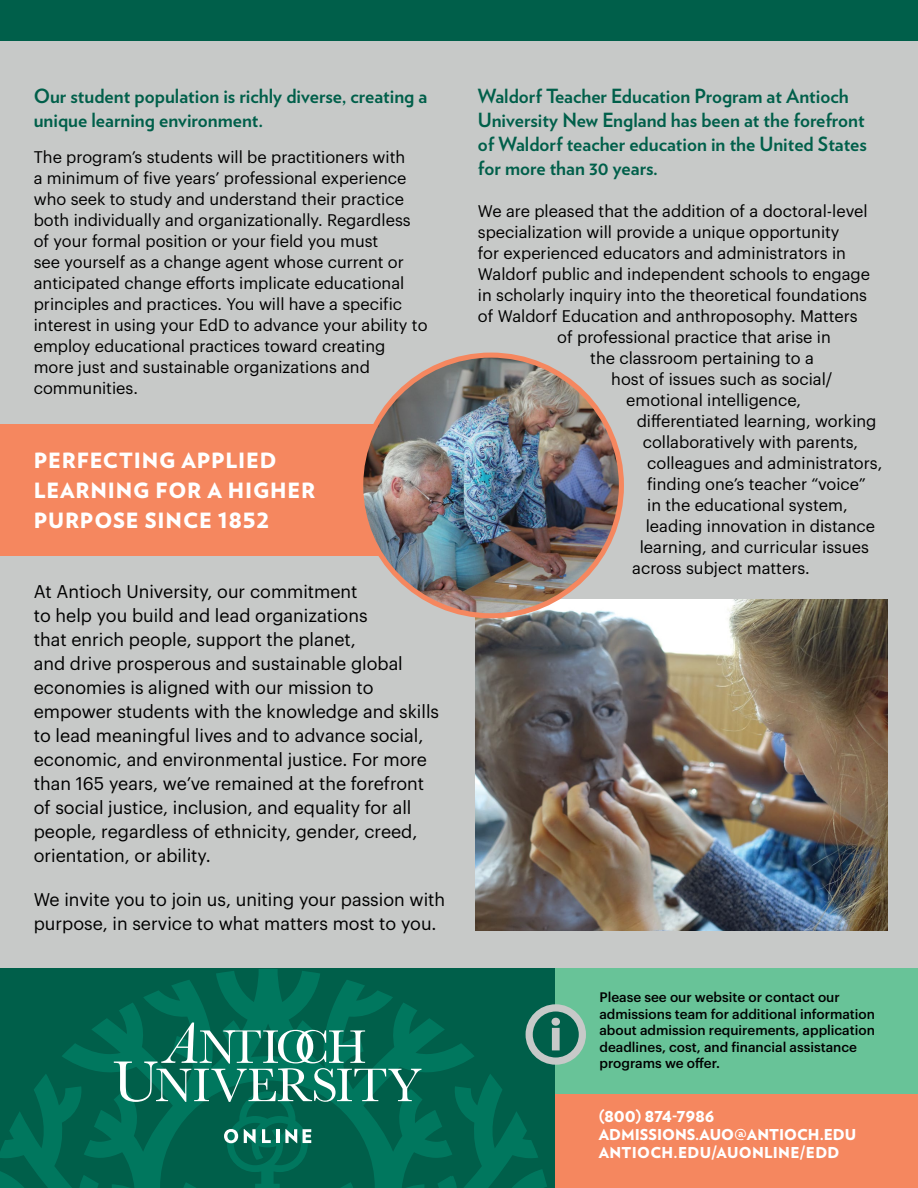
<style>
.page{position:relative;width:918px;height:1188px;background:#fff}
.page>*{position:absolute;margin:0;border:0;box-sizing:border-box;transform-origin:0 0}
.t1{font:900 21px/30px "Verlag";letter-spacing:.04em;color:#fff}
.t2{font:700 19.5px/24px "Verlag";color:#005f4a}
.t3{font:18px/24px "Graphik";color:#000}
.t4{font:16.5px/21px "Graphik";color:#000}
.t5{font:900 15px/18px "Verlag";color:#fff}
.t6{font:500 13.5px/16.5px "Graphik";color:#000}
</style>
<div class="page">
<div style="left:0;top:34px;width:918px;height:935px;background:#c7c9c8"></div>
<div style="left:0;top:0;width:918px;height:40px;background:#005f4a"></div>
<div style="left:556px;top:969px;width:362px;height:219px;background:#68c398"></div>
<svg style="left:529px;top:1008px;width:53px;height:53px"></svg>
<div style="left:526px;top:1004px;width:60px;height:61px;border:7px solid #c7c9c8;border-radius:50%"></div>
<svg style="left:556px;top:1018px;width:4px;height:32px"></svg>
<div style="left:556px;top:1094px;width:362px;height:94px;background:#f5875f"></div>
<svg style="left:0;top:969px;width:556px;height:219px;background:#026650"></svg>
<svg style="left:114px;top:1023px;width:307px;height:165px;background:#187863"></svg>
<div style="left:0;top:424px;width:451px;height:132px;background:#f5875f"></div>
<img style="left:476px;top:599px;width:411px;height:332px">
<img style="left:361px;top:355px;width:260px;height:261px;border-radius:130px">
<p class="t2" style="left:34px;top:83px;width:395px">Our student population is richly diverse, creating a unique learning environment.</p>
<p class="t4" style="left:34px;top:145px;width:395px">The program’s students will be practitioners with<br>a minimum of five years’ professional experience who seek to study and understand their practice both individually and organizationally. Regardless of your formal position or your field you must<br>see yourself as a change agent whose current or anticipated change efforts implicate educational principles and practices. You will have a specific interest in using your EdD to advance your ability to employ educational practices toward creating more just and sustainable organizations and communities.</p>
<p class="t1" style="left:34px;top:444px;width:283px">PERFECTING APPLIED<br>LEARNING FOR A HIGHER<br>PURPOSE SINCE 1852</p>
<p class="t3" style="left:34px;top:578px;width:407px">At Antioch University, our commitment<br>to help you build and lead organizations<br>that enrich people, support the planet,<br>and drive prosperous and sustainable global economies is aligned with our mission to empower students with the knowledge and skills to lead meaningful lives and to advance social, economic, and environmental justice. For more than 165 years, we’ve remained at the forefront of social justice, inclusion, and equality for all people, regardless of ethnicity, gender, creed, orientation, or ability.</p>
<p class="t3" style="left:34px;top:886px;width:413px">We invite you to join us, uniting your passion with purpose, in service to what matters most to you.</p>
<p class="t2" style="left:478px;top:83px;width:391px">Waldorf Teacher Education Program at Antioch University New England has been at the forefront of Waldorf teacher education in the United States for more than 30 years.</p>
<p class="t4" style="left:478px;top:199px;width:391px">We are pleased that the addition of a doctoral-level</p>
<p class="t4" style="left:478px;top:220px;width:363px">specialization will provide a unique opportunity</p>
<p class="t4" style="left:478px;top:241px;width:370px">for experienced educators and administrators in</p>
<p class="t4" style="left:478px;top:262px;width:394px">Waldorf public and independent schools to engage</p>
<p class="t4" style="left:478px;top:283px;width:391px">in scholarly inquiry into the theoretical foundations</p>
<p class="t4" style="left:478px;top:304px;width:381px">of Waldorf Education and anthroposophy. Matters</p>
<p class="t4" style="left:557px;top:325px;width:275px">of professional practice that arise in</p>
<p class="t4" style="left:590px;top:346px;width:225px">the classroom pertaining to a</p>
<p class="t4" style="left:611px;top:367px;width:223px">host of issues such as social/</p>
<p class="t4" style="left:626px;top:388px;width:176px">emotional intelligence,</p>
<p class="t4" style="left:637px;top:409px;width:241px">differentiated learning, working</p>
<p class="t4" style="left:643px;top:430px;width:217px">collaboratively with parents,</p>
<p class="t4" style="left:647px;top:451px;width:237px">colleagues and administrators,</p>
<p class="t4" style="left:647px;top:472px;width:220px">finding one’s teacher “voice”</p>
<p class="t4" style="left:647px;top:493px;width:202px">in the educational system,</p>
<p class="t4" style="left:646px;top:514px;width:231px">leading innovation in distance</p>
<p class="t4" style="left:640px;top:535px;width:231px">learning, and curricular issues</p>
<p class="t4" style="left:632px;top:556px;width:179px">across subject matters.</p>
<p class="t6" style="left:599px;top:988px;width:277px">Please see our website or contact our admissions team for additional information about admission requirements, application deadlines, cost, and financial assistance programs we offer.</p>
<p class="t5" style="left:599px;top:1107px;width:259px">(800) 874-7986<br>ADMISSIONS.AUO@ANTIOCH.EDU<br>ANTIOCH.EDU/AUONLINE/EDD</p>
</div>
